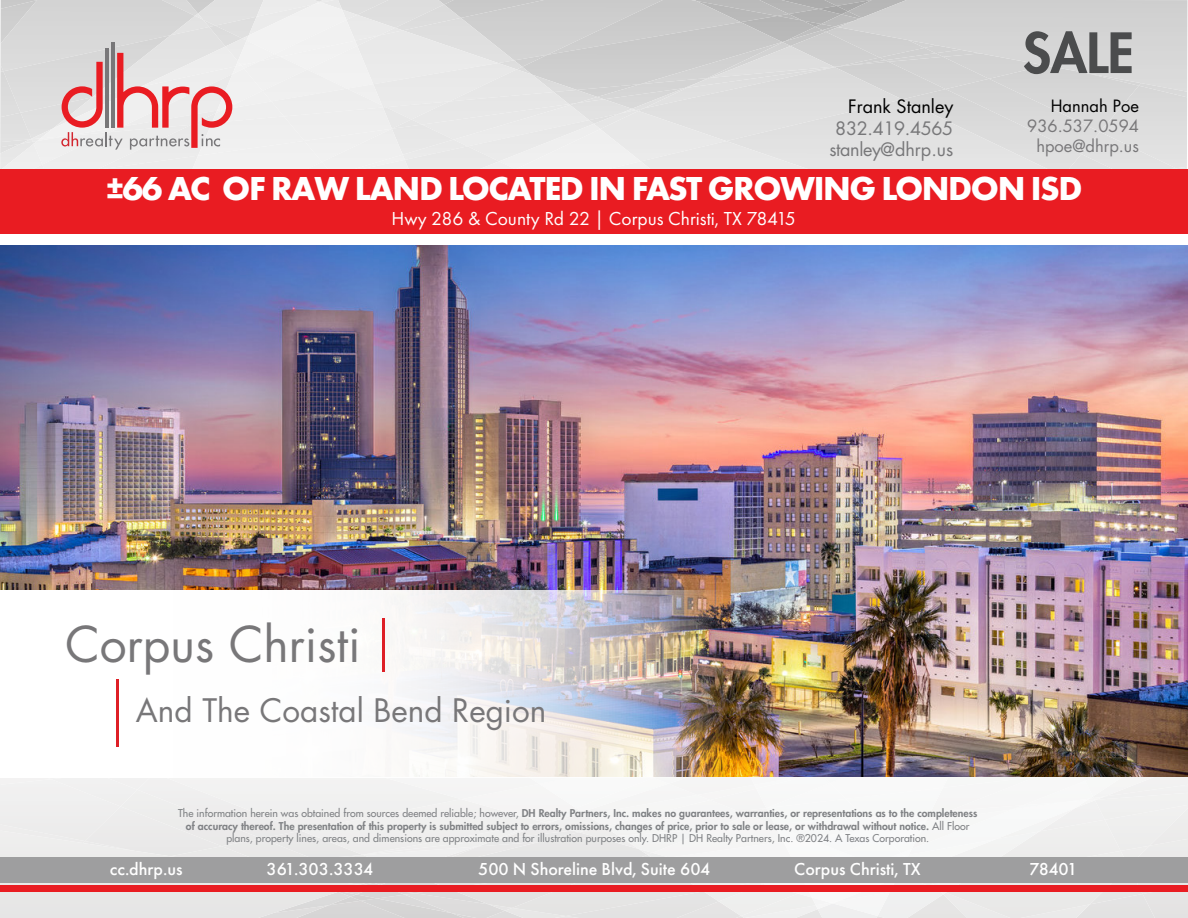
<style>
.page{position:relative;width:1188px;height:918px;background:#fff}
.page>*{position:absolute;margin:0;border:0;box-sizing:border-box;transform-origin:0 0}
.t1{font:800 54px "Futura Std";color:#4b4c4d}
.t2{font:48px "Futura Std";color:#787779}
.t3{font:700 34.5px "Futura PT";letter-spacing:-.04em;color:#fff}
.t4{font:31.5px "Futura Std";color:#787779}
.t5{font:19.5px "Futura PT";color:#fff}
.t6{font:500 18px "Futura PT";color:#fff}
.t7{font:18px/21.6px "Futura Std";letter-spacing:-.02em;color:#777779;text-align:center}
.t8{font:18px "Futura Std";color:#000}
.t9{font:16.5px/19.8px "Futura Std";color:#787779;text-align:center}
.t10{font:16.5px "Futura Std";color:#000}
.t11{font:800 10.5px/12.6px "Futura Std";color:#808285;text-align:center}
.s1{font-weight:500}
</style>
<div class="page">
<svg style="left:0;top:776px;width:1188px;height:142px"></svg>
<div style="left:0;top:857px;width:1188px;height:26px;background:#9e9e9f"></div>
<div style="left:0;top:885px;width:1188px;height:7px;background:#e91c22"></div>
<svg style="left:0;top:0;width:1187px;height:171px"></svg>
<div style="left:0;top:171px;width:1188px;height:63px;background:#e91c22"></div>
<img style="left:0;top:245px;width:1188px;height:531px">
<img style="left:0;top:590px;width:722px;height:188px">
<hr style="left:117px;top:679px;width:2px;height:68px;background:#de1f26">
<hr style="left:383px;top:618px;width:2px;height:54px;background:#de1f26">
<h3 class="t8" style="left:848px;top:95px;width:107px">Frank Stanley</h3>
<h3 class="t7" style="left:829px;top:118px;width:125px">832.419.4565 stanley@dhrp.us</h3>
<h1 class="t1" style="left:1023px;top:19px;width:113px">SALE</h1>
<h3 class="t10" style="left:1051px;top:96px;width:90px">Hannah Poe</h3>
<h3 class="t9" style="left:1027px;top:116px;width:113px">936.537.0594 hpoe@dhrp.us</h3>
<h3 class="t3" style="left:107px;top:166px;width:977px">±66 AC OF RAW LAND LOCATED IN FAST GROWING LONDON ISD</h3>
<h3 class="t5" style="left:391px;top:207px;width:406px">Hwy 286 &amp; County Rd 22 | Corpus Christi, TX 78415</h3>
<p class="t2" style="left:65px;top:614px;width:297px">Corpus Christi</p>
<p class="t4" style="left:136px;top:690px;width:412px">And The Coastal Bend Region</p>
<p class="t11" style="left:178px;top:807px;width:801px"><span class="s1">The information herein was obtained from sources deemed reliable; however,</span> DH Realty Partners, Inc. makes no guarantees, warranties, or representations as to the completeness of accuracy thereof. The presentation of this property is submitted subject to errors, omissions, changes of price, prior to sale or lease, or withdrawal without notice. <span class="s1">All Floor plans, property lines, areas, and dimensions are approximate and for illustration purposes only. DHRP | DH Realty Partners, Inc. ®2024. A Texas Corporation.</span></p>
<h3 class="t6" style="left:110px;top:859px;width:74px">cc.dhrp.us</h3>
<h3 class="t6" style="left:267px;top:859px;width:108px">361.303.3334</h3>
<h3 class="t6" style="left:478px;top:859px;width:234px">500 N Shoreline Blvd, Suite 604</h3>
<h3 class="t6" style="left:794px;top:859px;width:128px">Corpus Christi, TX</h3>
<h3 class="t6" style="left:1030px;top:859px;width:49px">78401</h3>
</div>
